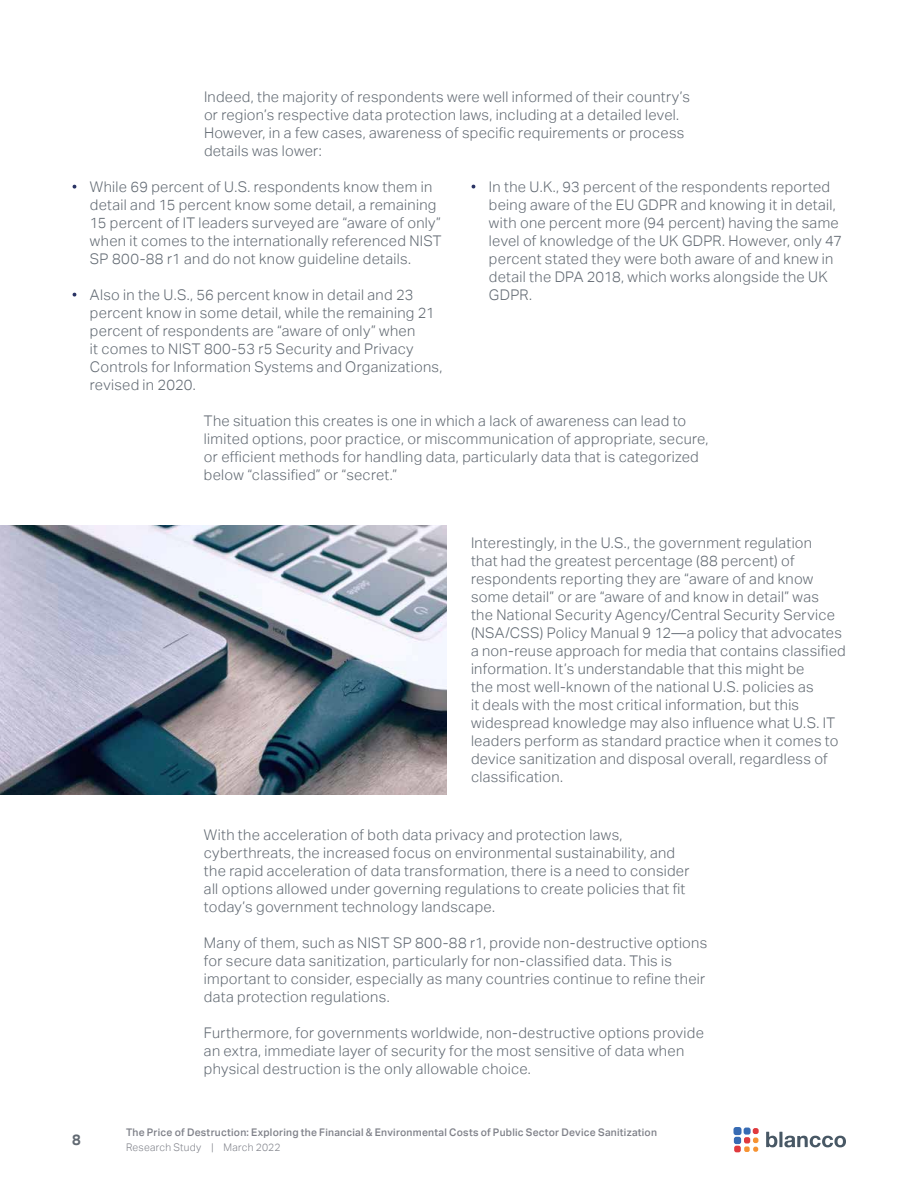
<style>
.page{position:relative;width:918px;height:1188px;background:#fff}
.page>*{position:absolute;margin:0;border:0;box-sizing:border-box;transform-origin:0 0}
.t1{font:700 15px "Aktiv Grotesk";color:#616972}
.t2{font:300 14.7px/18px "Aktiv Grotesk";letter-spacing:.02em;color:#616972}
.t3{font:500 10.5px "Aktiv Grotesk";letter-spacing:.025em;color:#7f8189}
.t4{font:300 10.5px "Aktiv Grotesk";letter-spacing:.025em;color:#7f8189}
.s1{color:#fff}
</style>
<div class="page">
<div style="left:734px;top:1137px;width:7px;height:7px;background:#376bb3;border-radius:2px"></div>
<div style="left:733px;top:1127px;width:8px;height:8px;background:#376bb3;border-radius:3px"></div>
<div style="left:734px;top:1146px;width:7px;height:6px;background:#e03a3e;border-radius:2px"></div>
<svg style="left:744px;top:1128px;width:15px;height:24px"></svg>
<svg style="left:766px;top:1132px;width:11px;height:15px"></svg>
<hr style="left:779px;top:1132px;width:3px;height:15px;background:#485865">
<svg style="left:784px;top:1136px;width:62px;height:11px"></svg>
<img style="left:0;top:525px;width:447px;height:270px">
<p class="t2" style="left:204px;top:88px;width:488px">Indeed, the majority of respondents were well informed of their country’s or region’s respective data protection laws, including at a detailed level.<br>However, in a few cases, awareness of specific requirements or process details was lower:</p>
<p class="t2" style="left:90px;top:178px;width:353px;text-indent:-18px"><span class="s1">•</span> While 69 percent of U.S. respondents know them in detail and 15 percent know some detail, a remaining 15 percent of IT leaders surveyed are “aware of only” when it comes to the internationally referenced NIST SP 800-88 r1 and do not know guideline details.</p>
<p class="t2" style="left:90px;top:286px;width:354px;text-indent:-18px"><span class="s1">•</span> Also in the U.S., 56 percent know in detail and 23 percent know in some detail, while the remaining 21 percent of respondents are “aware of only” when<br>it comes to NIST 800-53 r5 Security and Privacy Controls for Information Systems and Organizations, revised in 2020.</p>
<p class="t2" style="left:489px;top:178px;width:355px;text-indent:-18px"><span class="s1">•</span> In the U.K., 93 percent of the respondents reported being aware of the EU GDPR and knowing it in detail, with one percent more (94 percent) having the same level of knowledge of the UK GDPR. However, only 47 percent stated they were both aware of and knew in detail the DPA 2018, which works alongside the UK GDPR.</p>
<p class="t2" style="left:204px;top:412px;width:506px">The situation this creates is one in which a lack of awareness can lead to limited options, poor practice, or miscommunication of appropriate, secure, or efficient methods for handling data, particularly data that is categorized below “classified” or “secret.”</p>
<p class="t2" style="left:471px;top:534px;width:376px">Interestingly, in the U.S., the government regulation<br>that had the greatest percentage (88 percent) of respondents reporting they are “aware of and know some detail” or are “aware of and know in detail” was<br>the National Security Agency/Central Security Service (NSA/CSS) Policy Manual 9 12—a policy that advocates a non-reuse approach for media that contains classified information. It’s understandable that this might be<br>the most well-known of the national U.S. policies as<br>it deals with the most critical information, but this widespread knowledge may also influence what U.S. IT leaders perform as standard practice when it comes to device sanitization and disposal overall, regardless of classification.</p>
<p class="t1" style="left:72px;top:1131px;width:10px">8</p>
<p class="t2" style="left:204px;top:826px;width:487px">With the acceleration of both data privacy and protection laws, cyberthreats, the increased focus on environmental sustainability, and the rapid acceleration of data transformation, there is a need to consider all options allowed under governing regulations to create policies that fit today’s government technology landscape.</p>
<p class="t2" style="left:204px;top:934px;width:505px">Many of them, such as NIST SP 800-88 r1, provide non-destructive options for secure data sanitization, particularly for non-classified data. This is important to consider, especially as many countries continue to refine their data protection regulations.</p>
<p class="t2" style="left:204px;top:1024px;width:501px">Furthermore, for governments worldwide, non-destructive options provide an extra, immediate layer of security for the most sensitive of data when physical destruction is the only allowable choice.</p>
<p class="t3" style="left:126px;top:1126px;width:533px">The Price of Destruction: Exploring the Financial &amp; Environmental Costs of Public Sector Device Sanitization</p>
<p class="t4" style="left:126px;top:1141px;width:156px">Research Study | March 2022</p>
</div>
